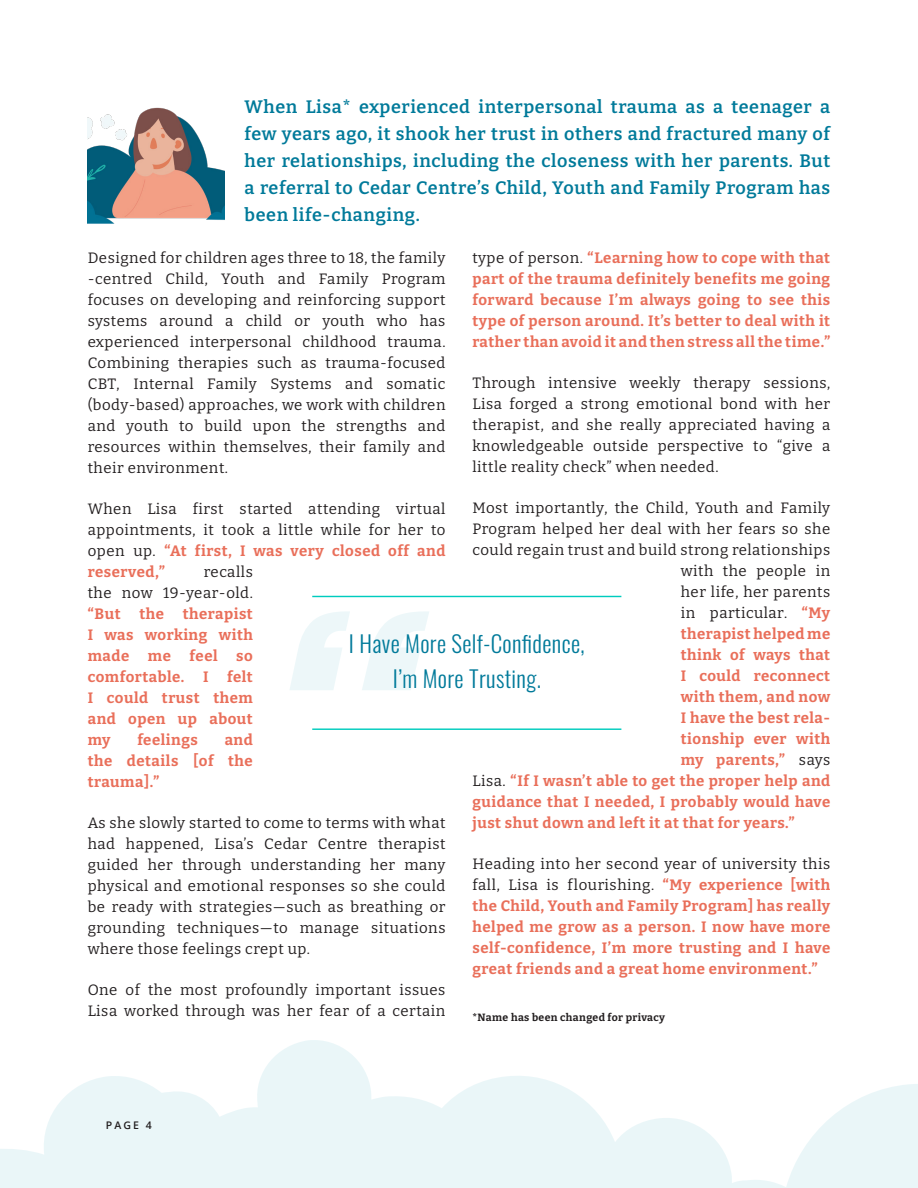
<style>
.page{position:relative;width:918px;height:1188px;background:#fff}
.page>*{position:absolute;margin:0;border:0;box-sizing:border-box;transform-origin:0 0}
.t1{font:300 23.1px/34.7px "Oswald";letter-spacing:.015em;color:#007a9a;text-align:center}
.t2{font:600 18px/27px "Bitter";letter-spacing:.035em;color:#007a9a;text-align:justify}
.t3{font:15px/21px "Bitter";letter-spacing:.035em;color:#231f20;text-align:justify}
.t4{font:700 15px/21px "Bitter";letter-spacing:.035em;color:#e96f5a;text-align:justify}
.t5{font:700 10.5px "Bitter";letter-spacing:.035em;color:#231f20}
.t6{font:600 10.5px "Open Sans";color:#231f20}
.s1{font-weight:700;color:#e96f5a}
.s2{font-weight:400;color:#231f20}
</style>
<div class="page">
<svg style="left:0;top:1040px;width:918px;height:148px;fill:#eaf6f8"></svg>
<img style="left:88px;top:107px;width:136px;height:117px">
<hr style="left:312px;top:728px;width:309px;height:2px;background:#00ccbe">
<svg style="left:290px;top:611px;width:60px;height:79px"></svg>
<svg style="left:362px;top:611px;width:67px;height:79px"></svg>
<hr style="left:312px;top:596px;width:309px;height:1px;background:#00ccbe">
<p class="t2" style="left:245px;top:93px;width:587px">When Lisa* experienced interpersonal trauma as a teenager a few years ago, it shook her trust in others and fractured many of her relationships, including the closeness with her parents. But a referral to Cedar Centre’s Child, Youth and Family Program has been life-changing.</p>
<p class="t3" style="left:88px;top:246px;width:359px">Designed for children ages three to 18, the family -centred Child, Youth and Family Program focuses on developing and reinforcing support systems around a child or youth who has experienced interpersonal childhood trauma.<br>Combining therapies such as trauma-focused CBT, Internal Family Systems and somatic (body-based) approaches, we work with children and youth to build upon the strengths and resources within themselves, their family and their environment.</p>
<p class="t3" style="left:88px;top:498px;width:359px">When Lisa first started attending virtual appointments, it took a little while for her to open up. <span class="s1">“At first, I was very closed off and reserved,”</span></p>
<p class="t4" style="left:472px;top:246px;width:359px"><span class="s2">type of person.</span> “Learning how to cope with that part of the trauma definitely benefits me going forward because I’m always going to see this type of person around. It’s better to deal with it rather than avoid it and then stress all the time.”</p>
<p class="t3" style="left:472px;top:372px;width:359px">Through intensive weekly therapy sessions, Lisa forged a strong emotional bond with her therapist, and she really appreciated having a knowledgeable outside perspective to “give a little reality check” when needed.</p>
<p class="t3" style="left:472px;top:497px;width:359px">Most importantly, the Child, Youth and Family</p>
<p class="t3" style="left:472px;top:518px;width:359px">Program helped her deal with her fears so she</p>
<p class="t3" style="left:472px;top:539px;width:359px">could regain trust and build strong relationships</p>
<p class="t3" style="left:681px;top:560px;width:151px">with the people in</p>
<p class="t3" style="left:681px;top:581px;width:151px">her life, her parents</p>
<p class="t3" style="left:681px;top:602px;width:151px">in particular. <span class="s1">“My</span></p>
<p class="t4" style="left:681px;top:623px;width:151px">therapist helped me</p>
<p class="t4" style="left:681px;top:644px;width:151px">think of ways that</p>
<p class="t4" style="left:681px;top:665px;width:151px">I could reconnect</p>
<p class="t4" style="left:681px;top:686px;width:151px">with them, and now</p>
<p class="t4" style="left:681px;top:707px;width:151px">I have the best rela-</p>
<p class="t4" style="left:681px;top:728px;width:151px">tionship ever with</p>
<p class="t4" style="left:681px;top:749px;width:151px">my parents,” <span class="s2">says</span></p>
<p class="t4" style="left:472px;top:770px;width:359px"><span class="s2">Lisa.</span> “If I wasn’t able to get the proper help and</p>
<p class="t4" style="left:472px;top:791px;width:359px">guidance that I needed, I probably would have</p>
<p class="t4" style="left:472px;top:812px;width:324px">just shut down and left it at that for years.”</p>
<p class="t4" style="left:472px;top:853px;width:359px"><span class="s2">Heading into her second year of university this fall, Lisa is flourishing.</span> “My experience [with the Child, Youth and Family Program] has really helped me grow as a person. I now have more self-confidence, I’m more trusting and I have great friends and a great home environment.”</p>
<p class="t5" style="left:472px;top:1011px;width:194px">*Name has been changed for privacy</p>
<p class="t3" style="left:88px;top:561px;width:167px;text-align:right">recalls<br>the now 19-year-old.</p>
<p class="t4" style="left:88px;top:603px;width:34px">“But</p>
<p class="t4" style="left:139px;top:603px;width:26px">the</p>
<p class="t4" style="left:88px;top:603px;width:167px;text-indent:95px">therapist I was working with made me feel so comfortable. I felt I could trust them and open up about my</p>
<h1 class="t1" style="left:349px;top:624px;width:237px">I Have More Self-Confidence,<br>I’m More Trusting.</h1>
<p class="t4" style="left:137px;top:729px;width:62px">feelings</p>
<p class="t4" style="left:88px;top:729px;width:167px;text-indent:137px">and the details [of the trauma].”</p>
<p class="t3" style="left:88px;top:812px;width:359px">As she slowly started to come to terms with what had happened, Lisa’s Cedar Centre therapist guided her through understanding her many physical and emotional responses so she could be ready with strategies—such as breathing or grounding techniques—to manage situations where those feelings crept up.</p>
<p class="t3" style="left:88px;top:979px;width:359px">One of the most profoundly important issues<br>Lisa worked through was her fear of a certain</p>
<p class="t6" style="left:106px;top:1118px;width:48px">PAGE 4</p>
</div>
